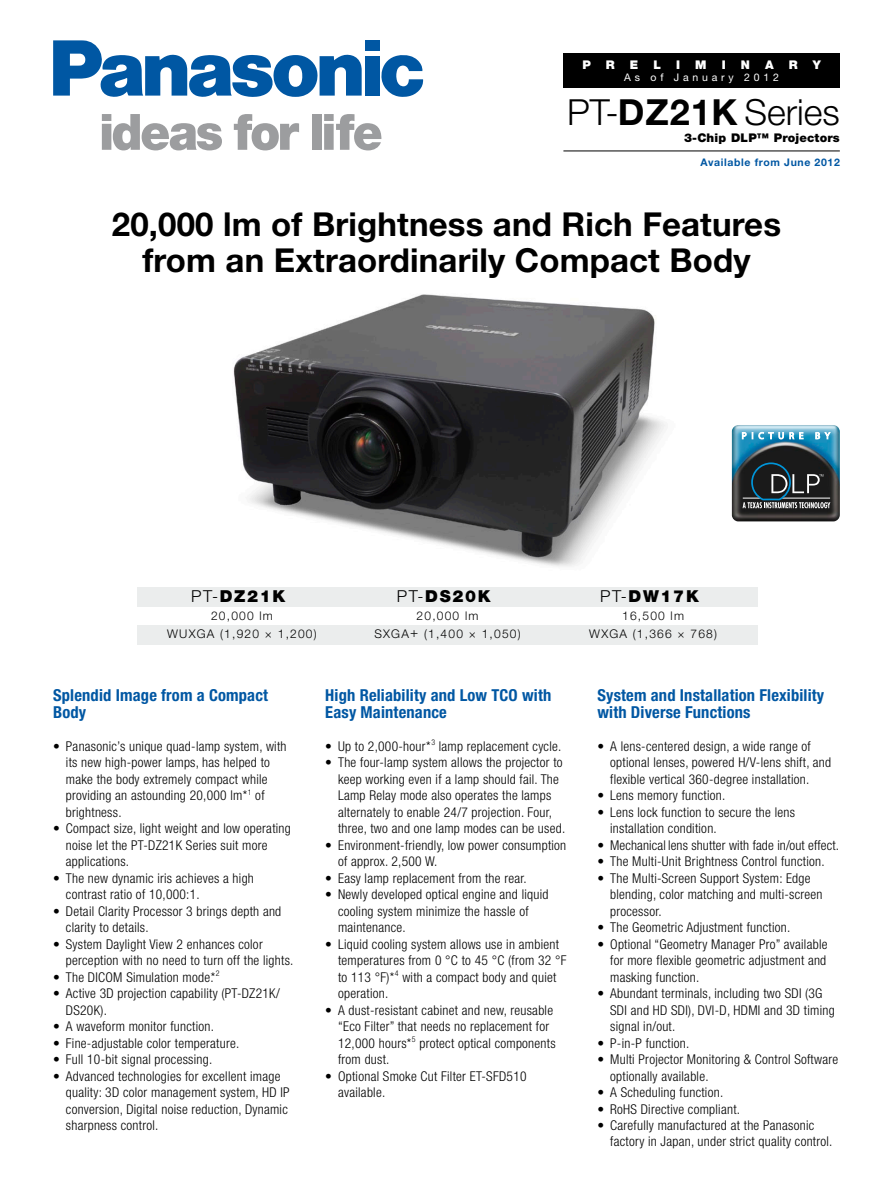
<style>
.page{position:relative;width:893px;height:1188px;background:#fff}
.page>*{position:absolute;margin:0;border:0;box-sizing:border-box;transform-origin:0 0}
.t1{font:300 36px "Helvetica Neue";color:#000}
.t2{font:700 33px/36px "Helvetica Neue";letter-spacing:.005em;color:#000;text-align:center}
.t3{font:700 condensed 16.5px/16.5px "Helvetica Neue";letter-spacing:.01em;color:#0057a3}
.t4{font:900 16.5px "Helvetica Neue";letter-spacing:.1em;color:#000}
.t5{font:300 condensed 13.5px/16.5px "Helvetica Neue";letter-spacing:.02em;color:#000}
.t6{font:300 12px/18px "Helvetica Neue";letter-spacing:.1em;color:#000;text-align:center}
.t7{font:900 12px "Helvetica Neue";letter-spacing:.015em;color:#000}
.t8{font:900 12px "Helvetica Neue";color:#fff}
.t9{font:700 10.5px "Helvetica Neue";letter-spacing:.06em;color:#0057a3}
.t10{font:10.5px "Helvetica Neue";letter-spacing:.36em;color:#fff}
.s1{font-weight:700}
.s2{font-weight:300}
.s3{font-size:13.5px}
</style>
<div class="page">
<svg style="left:102px;top:114px;width:120px;height:36px"></svg>
<svg style="left:234px;top:114px;width:65px;height:36px"></svg>
<div style="left:312px;top:114px;width:9px;height:36px;background:#9c9d9f"></div>
<svg style="left:324px;top:114px;width:57px;height:36px"></svg>
<svg style="left:53px;top:40px;width:309px;height:57px"></svg>
<div style="left:365px;top:56px;width:14px;height:40px;background:#0057a3"></div>
<div style="left:365px;top:40px;width:14px;height:11px;background:#0057a3"></div>
<svg style="left:381px;top:55px;width:42px;height:42px"></svg>
<div style="left:563px;top:53px;width:277px;height:34px;background:#000"></div>
<hr style="left:563px;top:151px;width:277px;height:1px;background:#000">
<img style="left:233px;top:294px;width:433px;height:273px">
<div style="left:138px;top:625px;width:620px;height:19px;background:#ebeded"></div>
<div style="left:138px;top:587px;width:620px;height:19px;background:#ebeded"></div>
<img style="left:732px;top:425px;width:108px;height:96px">
<svg style="left:742px;top:432px;width:4px;height:7px"></svg>
<svg style="left:759px;top:432px;width:14px;height:7px"></svg>
<svg style="left:779px;top:432px;width:5px;height:7px"></svg>
<svg style="left:790px;top:432px;width:13px;height:7px"></svg>
<svg style="left:816px;top:432px;width:14px;height:7px"></svg>
<svg style="left:743px;top:462px;width:87px;height:46px;background:#394044"></svg>
<p class="t8" style="left:582px;top:57px;width:10px">P</p>
<p class="t8" style="left:606px;top:57px;width:10px">R</p>
<p class="t8" style="left:630px;top:57px;width:10px">E</p>
<p class="t8" style="left:653px;top:57px;width:9px">L</p>
<p class="t8" style="left:676px;top:57px;width:5px">I</p>
<p class="t8" style="left:695px;top:57px;width:13px">M</p>
<p class="t8" style="left:722px;top:57px;width:5px">I</p>
<p class="t8" style="left:741px;top:57px;width:11px">N</p>
<p class="t8" style="left:765px;top:57px;width:10px">A</p>
<p class="t8" style="left:789px;top:57px;width:10px">R</p>
<p class="t8" style="left:813px;top:57px;width:10px">Y</p>
<p class="t10" style="left:624px;top:71px;width:156px">As of January 2012</p>
<h1 class="t1" style="left:567px;top:91px;width:274px">PT-<span class="s1">DZ21K</span> Series</h1>
<p class="t7" style="left:684px;top:131px;width:157px">3-Chip DLP™ Projectors</p>
<p class="t9" style="left:700px;top:156px;width:141px">Available from June 2012</p>
<h2 class="t2" style="left:112px;top:206px;width:671px">20,000 lm of Brightness and Rich Features from an Extraordinarily Compact Body</h2>
<p class="t4" style="left:191px;top:586px;width:96px"><span class="s2">PT-</span>DZ21K</p>
<p class="t6" style="left:167px;top:607px;width:151px">20,000 lm<br>WUXGA (1,920 × 1,200)</p>
<p class="t4" style="left:397px;top:586px;width:95px"><span class="s2">PT-</span>DS20K</p>
<p class="t6" style="left:374px;top:607px;width:148px">20,000 lm<br>SXGA<span class="s3">+</span> (1,400 × 1,050)</p>
<p class="t3" style="left:53px;top:687px;width:216px">Splendid Image from a Compact<br>Body</p>
<p class="t5" style="left:66px;top:737px;width:222px;text-indent:-13px">• Panasonic’s unique quad-lamp system, with its new high-power lamps, has helped to make the body extremely compact while providing an astounding 20,000 lm*<sup>1</sup> of brightness.</p>
<p class="t5" style="left:66px;top:820px;width:226px;text-indent:-13px">• Compact size, light weight and low operating noise let the PT-DZ21K Series suit more applications.</p>
<p class="t5" style="left:66px;top:869px;width:190px;text-indent:-13px">• The new dynamic iris achieves a high contrast ratio of 10,000:1.</p>
<p class="t5" style="left:66px;top:902px;width:217px;text-indent:-13px">• Detail Clarity Processor 3 brings depth and clarity to details.</p>
<p class="t5" style="left:66px;top:935px;width:229px;text-indent:-13px">• System Daylight View 2 enhances color perception with no need to turn off the lights.</p>
<p class="t5" style="left:53px;top:968px;width:168px">• The DICOM Simulation mode.*<sup>2</sup></p>
<p class="t5" style="left:66px;top:985px;width:215px;text-indent:-13px">• Active 3D projection capability (PT-DZ21K/<br>DS20K).</p>
<p class="t5" style="left:53px;top:1018px;width:162px">• A waveform monitor function.</p>
<p class="t5" style="left:53px;top:1034px;width:188px">• Fine-adjustable color temperature.</p>
<p class="t5" style="left:53px;top:1051px;width:161px">• Full 10-bit signal processing.</p>
<p class="t5" style="left:66px;top:1067px;width:225px;text-indent:-13px">• Advanced technologies for excellent image quality: 3D color management system, HD IP conversion, Digital noise reduction, Dynamic sharpness control.</p>
<p class="t3" style="left:325px;top:687px;width:228px">High Reliability and Low TCO with<br>Easy Maintenance</p>
<p class="t5" style="left:325px;top:737px;width:238px">• Up to 2,000-hour*<sup>3</sup> lamp replacement cycle.</p>
<p class="t5" style="left:338px;top:754px;width:229px;text-indent:-13px">• The four-lamp system allows the projector to keep working even if a lamp should fail. The Lamp Relay mode also operates the lamps alternately to enable 24/7 projection. Four, three, two and one lamp modes can be used.</p>
<p class="t5" style="left:338px;top:836px;width:230px;text-indent:-13px">• Environment-friendly, low power consumption of approx. 2,500 W.</p>
<p class="t5" style="left:325px;top:869px;width:203px">• Easy lamp replacement from the rear.</p>
<p class="t5" style="left:338px;top:886px;width:212px;text-indent:-13px">• Newly developed optical engine and liquid cooling system minimize the hassle of maintenance.</p>
<p class="t5" style="left:338px;top:935px;width:230px;text-indent:-13px">• Liquid cooling system allows use in ambient temperatures from 0 °C to 45 °C (from 32 °F to 113 °F)*<sup>4</sup> with a compact body and quiet operation.</p>
<p class="t5" style="left:338px;top:1001px;width:219px;text-indent:-13px">• A dust-resistant cabinet and new, reusable “Eco Filter” that needs no replacement for 12,000 hours*<sup>5</sup> protect optical components from dust.</p>
<p class="t5" style="left:338px;top:1067px;width:190px;text-indent:-13px">• Optional Smoke Cut Filter ET-SFD510 available.</p>
<p class="t4" style="left:600px;top:586px;width:100px"><span class="s2">PT-</span>DW17K</p>
<p class="t6" style="left:589px;top:607px;width:129px">16,500 lm<br>WXGA (1,366 × 768)</p>
<p class="t3" style="left:597px;top:687px;width:228px">System and Installation Flexibility with Diverse Functions</p>
<p class="t5" style="left:610px;top:737px;width:222px;text-indent:-13px">• A lens-centered design, a wide range of optional lenses, powered H/V-lens shift, and flexible vertical 360-degree installation.</p>
<p class="t5" style="left:597px;top:787px;width:129px">• Lens memory function.</p>
<p class="t5" style="left:610px;top:803px;width:186px;text-indent:-13px">• Lens lock function to secure the lens installation condition.</p>
<p class="t5" style="left:597px;top:836px;width:243px">• Mechanical lens shutter with fade in/out effect.</p>
<p class="t5" style="left:597px;top:853px;width:229px">• The Multi-Unit Brightness Control function.</p>
<p class="t5" style="left:610px;top:869px;width:214px;text-indent:-13px">• The Multi-Screen Support System: Edge blending, color matching and multi-screen processor.</p>
<p class="t5" style="left:597px;top:919px;width:194px">• The Geometric Adjustment function.</p>
<p class="t5" style="left:610px;top:935px;width:219px;text-align:justify;text-indent:-13px">• Optional “Geometry Manager Pro” available for more flexible geometric adjustment and masking function.</p>
<p class="t5" style="left:610px;top:985px;width:226px;text-indent:-13px">• Abundant terminals, including two SDI (3G<br>SDI and HD SDI), DVI-D, HDMI and 3D timing signal in/out.</p>
<p class="t5" style="left:597px;top:1034px;width:93px">• P-in-P function.</p>
<p class="t5" style="left:610px;top:1051px;width:229px;text-indent:-13px">• Multi Projector Monitoring &amp; Control Software optionally available.</p>
<p class="t5" style="left:597px;top:1084px;width:127px">• A Scheduling function.</p>
<p class="t5" style="left:597px;top:1100px;width:144px">• RoHS Directive compliant.</p>
<p class="t5" style="left:610px;top:1117px;width:224px;text-indent:-13px">• Carefully manufactured at the Panasonic factory in Japan, under strict quality control.</p>
</div>
